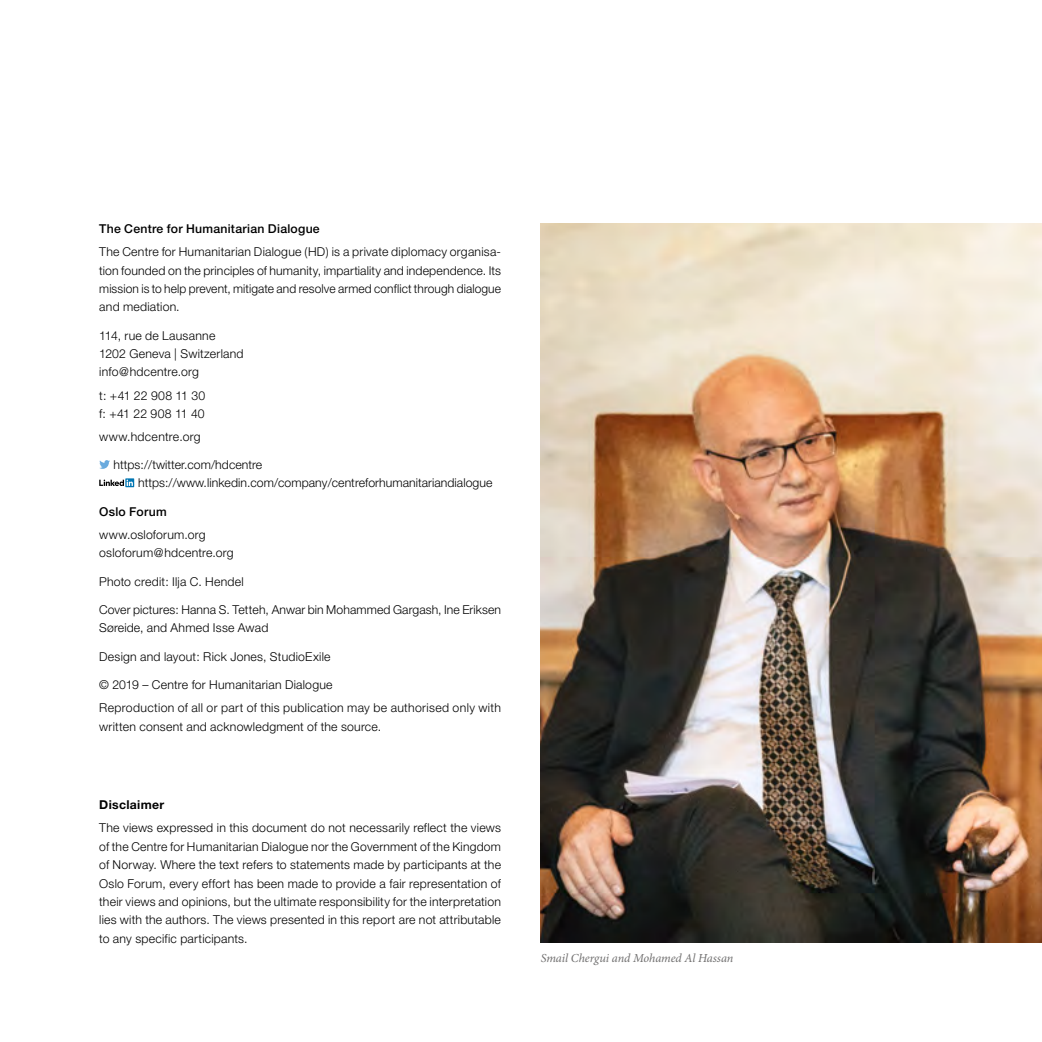
<style>
.page{position:relative;width:1042px;height:1042px;background:#fff}
.page>*{position:absolute;margin:0;border:0;box-sizing:border-box;transform-origin:0 0}
.t1{font:300 12.25px/18.4px "Helvetica Neue";letter-spacing:.015em;color:#000}
.t2{font:500 12.25px "Helvetica Neue";letter-spacing:.02em;color:#000}
.t3{font:italic 12.25px "Minion Pro";letter-spacing:-.005em;color:#706f6f}
.t4{font:700 12.25px "Helvetica Neue";letter-spacing:.025em;color:#000}
</style>
<div class="page">
<img style="left:541px;top:223px;width:501px;height:720px">
<svg style="left:99px;top:460px;width:11px;height:9px"></svg>
<svg style="left:125px;top:478px;width:9px;height:9px"></svg>
<svg style="left:99px;top:479px;width:34px;height:7px"></svg>
<p class="t2" style="left:99px;top:221px;width:222px">The Centre for Humanitarian Dialogue</p>
<p class="t1" style="left:99px;top:242px;width:403px;text-align:justify">The Centre for Humanitarian Dialogue (HD) is a private diplomacy organisa&shy;tion founded on the principles of humanity, impartiality and independence. Its mission is to help prevent, mitigate and resolve armed conflict through dialogue and mediation.</p>
<p class="t1" style="left:99px;top:326px;width:146px">114, rue de Lausanne<br>1202 Geneva | Switzerland info@hdcentre.org</p>
<p class="t1" style="left:99px;top:386px;width:108px">t: +41 22 908 11 30 f: +41 22 908 11 40</p>
<p class="t1" style="left:99px;top:428px;width:103px">www.hdcentre.org</p>
<p class="t1" style="left:138px;top:455px;width:356px;text-indent:-25px">https://twitter.com/hdcentre https://www.linkedin.com/company/centreforhumanitariandialogue</p>
<p class="t2" style="left:99px;top:504px;width:69px">Oslo Forum</p>
<p class="t1" style="left:99px;top:525px;width:136px">www.osloforum.org osloforum@hdcentre.org</p>
<p class="t1" style="left:99px;top:572px;width:146px">Photo credit: Ilja C. Hendel</p>
<p class="t1" style="left:99px;top:600px;width:403px">Cover pictures: Hanna S. Tetteh, Anwar bin Mohammed Gargash, Ine Eriksen<br>Søreide, and Ahmed Isse Awad</p>
<p class="t1" style="left:99px;top:647px;width:233px">Design and layout: Rick Jones, StudioExile</p>
<p class="t1" style="left:99px;top:672px;width:403px;line-height:23.3px">© 2019 – Centre for Humanitarian Dialogue<br>Reproduction of all or part of this publication may be authorised only with</p>
<p class="t1" style="left:99px;top:717px;width:284px">written consent and acknowledgment of the source.</p>
<p class="t4" style="left:99px;top:797px;width:67px">Disclaimer</p>
<p class="t1" style="left:99px;top:818px;width:403px;text-align:justify">The views expressed in this document do not necessarily reflect the views of the Centre for Humanitarian Dialogue nor the Government of the Kingdom of Norway. Where the text refers to statements made by participants at the Oslo Forum, every effort has been made to provide a fair representation of their views and opinions, but the ultimate responsibility for the interpretation lies with the authors. The views presented in this report are not attributable to any specific participants.</p>
<p class="t3" style="left:541px;top:950px;width:194px">Smail Chergui and Mohamed Al Hassan</p>
</div>
